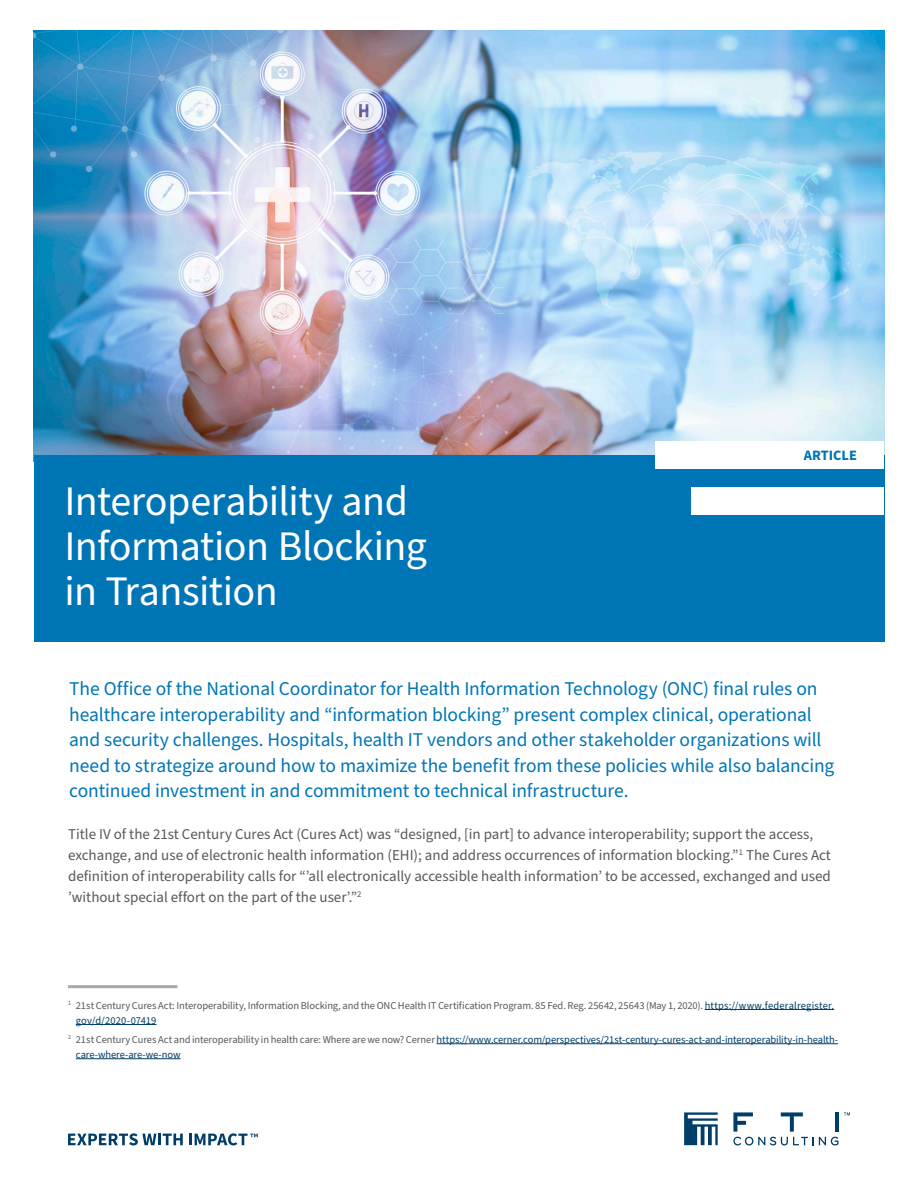
<style>
.page{position:relative;width:918px;height:1188px;background:#fff}
.page>*{position:absolute;margin:0;border:0;box-sizing:border-box;transform-origin:0 0}
.Headline{font:42px/45px "Source Sans Pro";letter-spacing:-.015em;color:#fff}
.Intro{font:19.5px/25.5px "Source Sans Pro";letter-spacing:-.005em;color:#0075b6}
.Body_Copy{font:15px/21px "Source Sans Pro";color:#57585a}
.Label{font:700 14.4px "Source Sans Pro";color:#0075b6}
.t1{font:10.5px/15px "Source Sans Pro";letter-spacing:-.01em;color:#003e69}
.t2{font:10.5px/15px "Source Sans Pro";letter-spacing:-.005em;color:#57585a}
.s1{color:#003e69}
.s2{color:#57585a}
</style>
<div class="page">
<svg style="left:68px;top:1133px;width:115px;height:12px"></svg>
<svg style="left:189px;top:1133px;width:69px;height:12px"></svg>
<svg style="left:684px;top:1112px;width:34px;height:33px"></svg>
<svg style="left:844px;top:1112px;width:6px;height:3px"></svg>
<hr style="left:835px;top:1112px;width:4px;height:20px;background:#003e69">
<svg style="left:733px;top:1112px;width:105px;height:33px"></svg>
<div style="left:68px;top:985px;width:110px;height:3px;border:2px solid #a8abac"></div>
<hr style="left:705px;top:1009px;width:129px;height:1px;background:#003e69">
<hr style="left:76px;top:1024px;width:80px;height:1px;background:#003e69">
<hr style="left:437px;top:1043px;width:401px;height:1px;background:#003e69">
<hr style="left:76px;top:1058px;width:105px;height:1px;background:#003e69">
<img style="left:34px;top:30px;width:850px;height:425px">
<div style="left:34px;top:455px;width:850px;height:186px;background:#0075b6"></div>
<div style="left:656px;top:441px;width:228px;height:28px;background:#fff"></div>
<div style="left:691px;top:487px;width:193px;height:27px;background:#fff"></div>
<p class="Headline" style="left:64px;top:480px;width:364px">Interoperability and<br>Information Blocking in Transition</p>
<p class="Label" style="left:804px;top:445px;width:55px">ARTICLE</p>
<p class="Intro" style="left:69px;top:677px;width:767px">The Office of the National Coordinator for Health Information Technology (ONC) final rules on healthcare interoperability and “information blocking” present complex clinical, operational and security challenges. Hospitals, health IT vendors and other stakeholder organizations will need to strategize around how to maximize the benefit from these policies while also balancing continued investment in and commitment to technical infrastructure.</p>
<p class="Body_Copy" style="left:68px;top:824px;width:764px">Title IV of the 21st Century Cures Act (Cures Act) was “designed, [in part] to advance interoperability; support the access, exchange, and use of electronic health information (EHI); and address occurrences of information blocking.”<sup>1</sup> The Cures Act definition of interoperability calls for “’all electronically accessible health information’ to be accessed, exchanged and used ’without special effort on the part of the user’.”<sup>2</sup></p>
<p class="t2" style="left:76px;top:998px;width:760px;text-indent:-8px"><sup>1</sup> 21st Century Cures Act: Interoperability, Information Blocking, and the ONC Health IT Certification Program. 85 Fed. Reg. 25642, 25643 (May 1, 2020). <span class="s1">https://www.federalregister. gov/d/2020-07419</span></p>
<p class="t1" style="left:76px;top:1032px;width:764px;text-indent:-8px"><sup>2</sup> <span class="s2">21st Century Cures Act and interoperability in health care: Where are we now? Cerner</span> https://www.cerner.com/perspectives/21st-century-cures-act-and-interoperability-in-health&shy;care-where-are-we-now</p>
</div>
